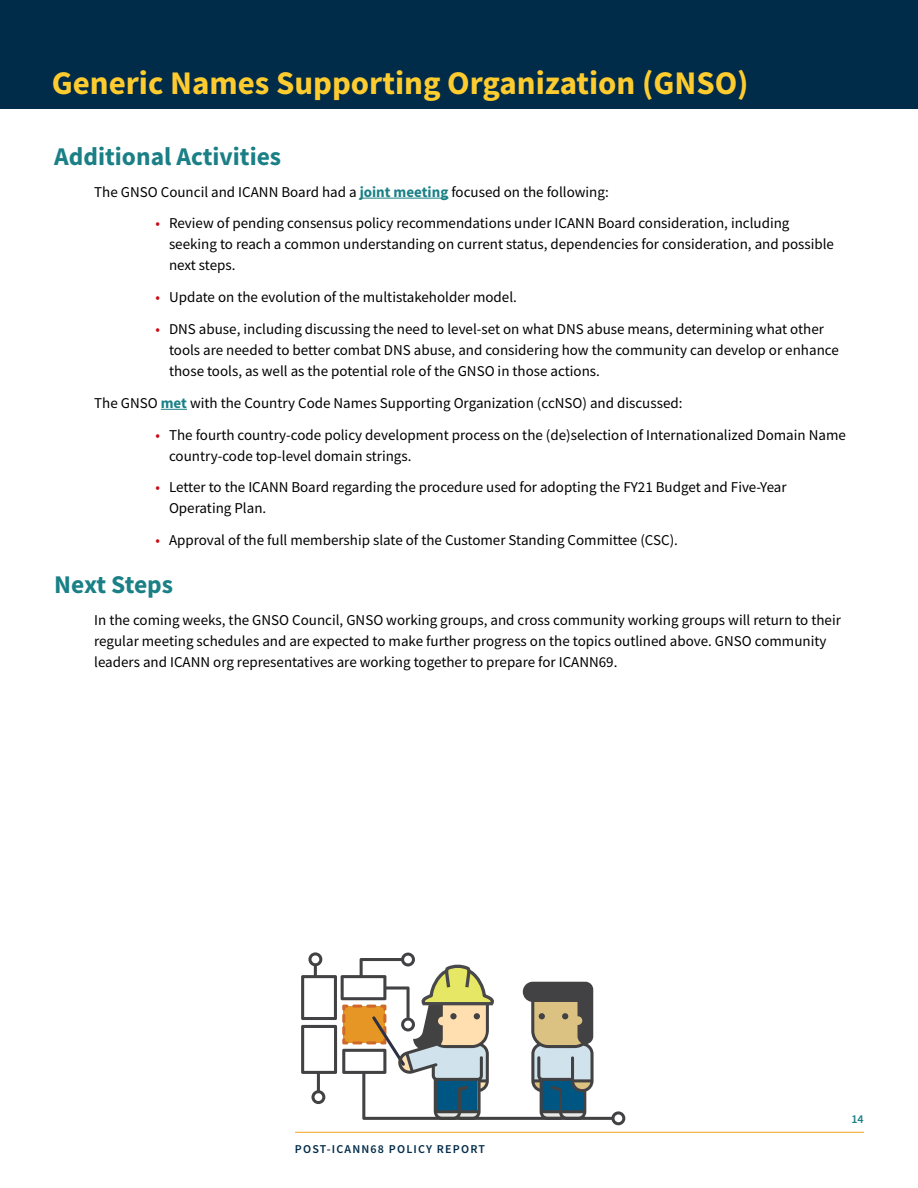
<style>
.page{position:relative;width:918px;height:1188px;background:#fff}
.page>*{position:absolute;margin:0;border:0;box-sizing:border-box;transform-origin:0 0}
.t1{font:700 33px "Source Sans Pro";color:#fecc2f}
.t2{font:700 25.5px "Source Sans Pro";color:#1a8086}
.t3{font:15px/21px "Source Sans Pro";color:#000}
.t4{font:600 12px "Source Sans Pro";letter-spacing:.1em;color:#002b49}
.t5{font:600 12px "Source Sans Pro";color:#1a8086}
.s1{font-weight:700;color:#1a8086}
.s2{color:#cb0813}
</style>
<div class="page">
<div style="left:0;top:0;width:918px;height:108px;background:#002b49"></div>
<hr style="left:295px;top:1132px;width:569px;height:1px;background:#f2a41e">
<hr style="left:360px;top:198px;width:88px;height:1px;background:#1a8086">
<svg style="left:161px;top:409px;width:26px;height:1px"></svg>
<svg style="left:301px;top:952px;width:324px;height:173px"></svg>
<h1 class="t1" style="left:52px;top:61px;width:698px">Generic Names Supporting Organization (GNSO)</h1>
<h2 class="t2" style="left:54px;top:139px;width:228px">Additional Activities</h2>
<p class="t3" style="left:94px;top:181px;width:516px">The GNSO Council and ICANN Board had a <span class="s1">joint meeting</span> focused on the following:</p>
<p class="t3" style="left:169px;top:213px;width:667px;text-indent:-14px"><span class="s2">•</span> Review of pending consensus policy recommendations under ICANN Board consideration, including seeking to reach a common understanding on current status, dependencies for consideration, and possible next steps.</p>
<p class="t3" style="left:156px;top:287px;width:363px"><span class="s2">•</span> Update on the evolution of the multistakeholder model.</p>
<p class="t3" style="left:169px;top:318px;width:671px;text-indent:-14px"><span class="s2">•</span> DNS abuse, including discussing the need to level-set on what DNS abuse means, determining what other tools are needed to better combat DNS abuse, and considering how the community can develop or enhance those tools, as well as the potential role of the GNSO in those actions.</p>
<p class="t3" style="left:94px;top:392px;width:590px">The GNSO <span class="s1">met</span> with the Country Code Names Supporting Organization (ccNSO) and discussed:</p>
<p class="t3" style="left:169px;top:424px;width:678px;text-indent:-14px"><span class="s2">•</span> The fourth country-code policy development process on the (de)selection of Internationalized Domain Name country-code top-level domain strings.</p>
<p class="t3" style="left:169px;top:477px;width:619px;text-indent:-14px"><span class="s2">•</span> Letter to the ICANN Board regarding the procedure used for adopting the FY21 Budget and Five-Year<br>Operating Plan.</p>
<p class="t3" style="left:156px;top:530px;width:524px"><span class="s2">•</span> Approval of the full membership slate of the Customer Standing Committee (CSC).</p>
<h2 class="t2" style="left:54px;top:568px;width:120px">Next Steps</h2>
<p class="t3" style="left:94px;top:610px;width:748px">In the coming weeks, the GNSO Council, GNSO working groups, and cross community working groups will return to their regular meeting schedules and are expected to make further progress on the topics outlined above. GNSO community leaders and ICANN org representatives are working together to prepare for ICANN69.</p>
<p class="t4" style="left:295px;top:1141px;width:192px">POST-ICANN68 POLICY REPORT</p>
<p class="t5" style="left:851px;top:1111px;width:14px">14</p>
</div>
